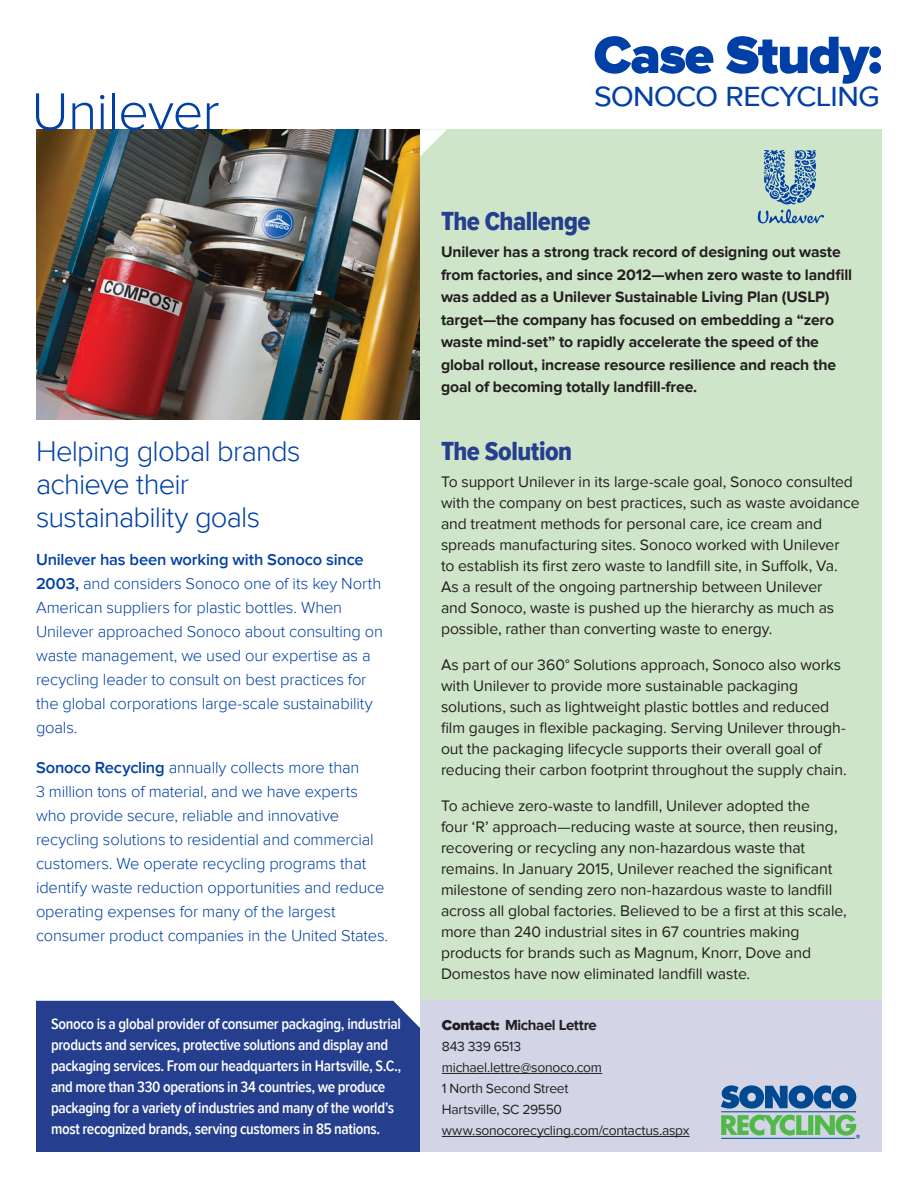
<style>
.page{position:relative;width:918px;height:1188px;background:#fff}
.page>*{position:absolute;margin:0;border:0;box-sizing:border-box;transform-origin:0 0}
.t1{font:900 54.45px "Proxima Nova";letter-spacing:-.025em;color:#0040a6}
.t2{font:300 54px "Proxima Nova";letter-spacing:-.015em;color:#0040a6}
.text{font:35.1px "Proxima Nova";color:#0040a6}
.subhead{font:300 29.25px "Proxima Nova";letter-spacing:-.025em;color:#0040a6}
.subhead-2{font:27px "Proxima Nova Cond Extrabld";letter-spacing:-.015em;color:#253f8e}
.text-2{font:300 16.5px/24px "Proxima Nova";letter-spacing:-.01em;color:#0040a6}
.text-3{font:15.75px/21px "Proxima Nova";letter-spacing:-.005em;color:#231f20}
.text-4{font:700 15.75px/22.5px "Proxima Nova";letter-spacing:-.01em;color:#231f20}
.text-5{font:600 15.75px/21px "Proxima Nova Cond";letter-spacing:-.02em;color:#fff}
.t3{font:700 15px "Proxima Nova";letter-spacing:-.025em;color:#231f20}
.t4{font:13.8px "Proxima Nova";letter-spacing:-.02em;color:#231f20}
.s1{font-weight:600}
.s2{font-weight:900}
</style>
<div class="page">
<img style="left:36px;top:130px;width:384px;height:290px">
<div style="left:420px;top:130px;width:462px;height:871px;background:#cfe5c9"></div>
<div style="left:36px;top:1001px;width:384px;height:151px;background:#253f8e"></div>
<div style="left:420px;top:1001px;width:462px;height:151px;background:#d4d4e7"></div>
<svg style="left:721px;top:1085px;width:135px;height:24px"></svg>
<hr style="left:721px;top:1112px;width:135px;height:1px;background:#014990">
<svg style="left:721px;top:1115px;width:139px;height:24px"></svg>
<hr style="left:442px;top:1073px;width:160px;height:1px;background:#231f20">
<hr style="left:442px;top:1136px;width:248px;height:1px;background:#231f20">
<svg style="left:758px;top:150px;width:66px;height:73px"></svg>
<svg style="left:420px;top:129px;width:27px;height:27px"></svg>
<p class="t2" style="left:32px;top:80px;width:190px">Unilever</p>
<p class="subhead" style="left:36px;top:435px;width:266px">Helping global brands</p>
<p class="subhead" style="left:36px;top:468px;width:155px">achieve their</p>
<p class="subhead" style="left:36px;top:501px;width:226px">sustainability goals</p>
<p class="text-2" style="left:36px;top:547px;width:349px"><span class="s1">Unilever has been working with Sonoco since 2003,</span> and considers Sonoco one of its key North American suppliers for plastic bottles. When Unilever approached Sonoco about consulting on waste management, we used our expertise as a recycling leader to consult on best practices for the global corporations large-scale sustainability goals.</p>
<p class="text-2" style="left:36px;top:756px;width:354px"><span class="s1">Sonoco Recycling</span> annually collects more than<br>3 million tons of material, and we have experts who provide secure, reliable and innovative recycling solutions to residential and commercial customers. We operate recycling programs that identify waste reduction opportunities and reduce operating expenses for many of the largest consumer product companies in the United States.</p>
<p class="text-5" style="left:51px;top:1014px;width:352px">Sonoco is a global provider of consumer packaging, industrial products and services, protective solutions and display and packaging services. From our headquarters in Hartsville, S.C., and more than 330 operations in 34 countries, we produce packaging for a variety of industries and many of the world’s most recognized brands, serving customers in 85 nations.</p>
<p class="t1" style="left:594px;top:23px;width:290px">Case Study:</p>
<p class="text" style="left:594px;top:74px;width:287px">sonoco recycling</p>
<p class="subhead-2" style="left:441px;top:206px;width:151px">The Challenge</p>
<p class="text-4" style="left:441px;top:241px;width:413px">Unilever has a strong track record of designing out waste from factories, and since 2012—when zero waste to landfill was added as a Unilever Sustainable Living Plan (USLP) target—the company has focused on embedding a “zero waste mind-set” to rapidly accelerate the speed of the global rollout, increase resource resilience and reach the goal of becoming totally landfill-free.</p>
<p class="subhead-2" style="left:441px;top:436px;width:133px">The Solution</p>
<p class="text-3" style="left:441px;top:471px;width:420px">To support Unilever in its large-scale goal, Sonoco consulted with the company on best practices, such as waste avoidance and treatment methods for personal care, ice cream and spreads manufacturing sites. Sonoco worked with Unilever<br>to establish its first zero waste to landfill site, in Suffolk, Va.<br>As a result of the ongoing partnership between Unilever<br>and Sonoco, waste is pushed up the hierarchy as much as possible, rather than converting waste to energy.</p>
<p class="text-3" style="left:441px;top:654px;width:407px">As part of our 360° Solutions approach, Sonoco also works with Unilever to provide more sustainable packaging solutions, such as lightweight plastic bottles and reduced film gauges in flexible packaging. Serving Unilever through&shy;out the packaging lifecycle supports their overall goal of reducing their carbon footprint throughout the supply chain.</p>
<p class="text-3" style="left:441px;top:795px;width:407px">To achieve zero-waste to landfill, Unilever adopted the<br>four ‘R’ approach—reducing waste at source, then reusing, recovering or recycling any non-hazardous waste that remains. In January 2015, Unilever reached the significant milestone of sending zero non-hazardous waste to landfill across all global factories. Believed to be a first at this scale, more than 240 industrial sites in 67 countries making products for brands such as Magnum, Knorr, Dove and Domestos have now eliminated landfill waste.</p>
<p class="t3" style="left:442px;top:1016px;width:157px"><span class="s2">Contact:</span> Michael Lettre</p>
<p class="t4" style="left:442px;top:1038px;width:81px">843 339 6513</p>
<p class="t4" style="left:442px;top:1059px;width:162px">michael.lettre@sonoco.com</p>
<p class="t4" style="left:442px;top:1080px;width:128px">1 North Second Street</p>
<p class="t4" style="left:442px;top:1101px;width:122px">Hartsville, SC 29550</p>
<p class="t4" style="left:442px;top:1122px;width:249px">www.sonocorecycling.com/contactus.aspx</p>
</div>
